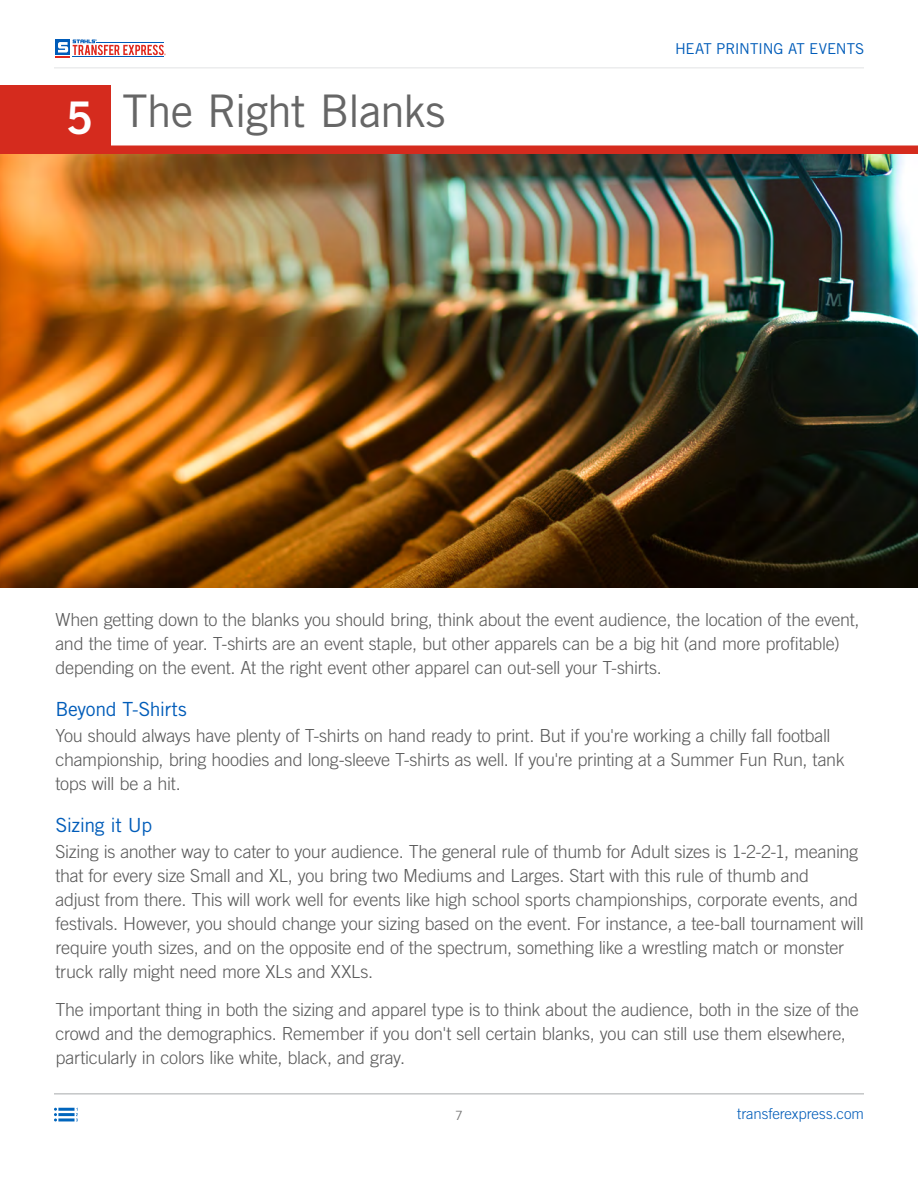
<style>
.page{position:relative;width:918px;height:1188px;background:#fff}
.page>*{position:absolute;margin:0;border:0;box-sizing:border-box;transform-origin:0 0}
.t1{font:45px "Trade Gothic LT Std";letter-spacing:-.03em;color:#666}
.t2{font:19.5px "Trade Gothic LT Std";letter-spacing:-.025em;color:#005cb9}
.t3{font:300 18px/24px "Trade Gothic LT Std";letter-spacing:-.015em;color:#5a5a5a}
.t4{font:15px "Trade Gothic LT Std";letter-spacing:-.01em;color:#005cb9}
.t5{font:300 15px "Trade Gothic LT Std";letter-spacing:-.005em;color:#005cb9}
.t6{font:12.75px "Trade Gothic LT Std";color:#787878}
.s1{font-family:"Trade Gothic LT Std Bd 2";color:#fff}
</style>
<div class="page">
<hr style="left:54px;top:68px;width:810px;height:1px;background:#e2e3e4">
<hr style="left:54px;top:1094px;width:810px;height:1px;background:#a7a9ac">
<svg style="left:56px;top:39px;width:110px;height:18px"></svg>
<hr style="left:58px;top:1108px;width:17px;height:3px;background:#0065bd">
<hr style="left:58px;top:1113px;width:17px;height:3px;background:#0065bd">
<svg style="left:54px;top:1108px;width:3px;height:13px"></svg>
<hr style="left:58px;top:1118px;width:17px;height:3px;background:#0065bd">
<svg style="left:76px;top:1108px;width:2px;height:13px"></svg>
<div style="left:0;top:146px;width:918px;height:10px;background:#d52b1e"></div>
<img style="left:0;top:154px;width:918px;height:434px">
<div style="left:0;top:86px;width:110px;height:61px;background:#d52b1e"></div>
<h1 class="t1" style="left:66px;top:84px;width:381px"><span class="s1">5</span> The Right Blanks</h1>
<p class="t4" style="left:675px;top:39px;width:191px">HEAT PRINTING AT EVENTS</p>
<p class="t3" style="left:56px;top:608px;width:805px">When getting down to the blanks you should bring, think about the event audience, the location of the event, and the time of year. T-shirts are an event staple, but other apparels can be a big hit (and more profitable) depending on the event. At the right event other apparel can out-sell your T-shirts.</p>
<p class="t2" style="left:56px;top:697px;width:133px">Beyond T-Shirts</p>
<p class="t3" style="left:56px;top:724px;width:791px">You should always have plenty of T-shirts on hand ready to print. But if you're working a chilly fall football championship, bring hoodies and long-sleeve T-shirts as well. If you're printing at a Summer Fun Run, tank tops will be a hit.</p>
<p class="t2" style="left:56px;top:813px;width:98px">Sizing it Up</p>
<p class="t3" style="left:56px;top:840px;width:810px">Sizing is another way to cater to your audience. The general rule of thumb for Adult sizes is 1-2-2-1, meaning that for every size Small and XL, you bring two Mediums and Larges. Start with this rule of thumb and<br>adjust from there. This will work well for events like high school sports championships, corporate events, and festivals. However, you should change your sizing based on the event. For instance, a tee-ball tournament will require youth sizes, and on the opposite end of the spectrum, something like a wrestling match or monster truck rally might need more XLs and XXLs.</p>
<p class="t3" style="left:56px;top:997px;width:805px">The important thing in both the sizing and apparel type is to think about the audience, both in the size of the crowd and the demographics. Remember if you don't sell certain blanks, you can still use them elsewhere, particularly in colors like white, black, and gray.</p>
<p class="t6" style="left:455px;top:1107px;width:9px">7</p>
<p class="t5" style="left:737px;top:1104px;width:128px">transferexpress.com</p>
</div>
